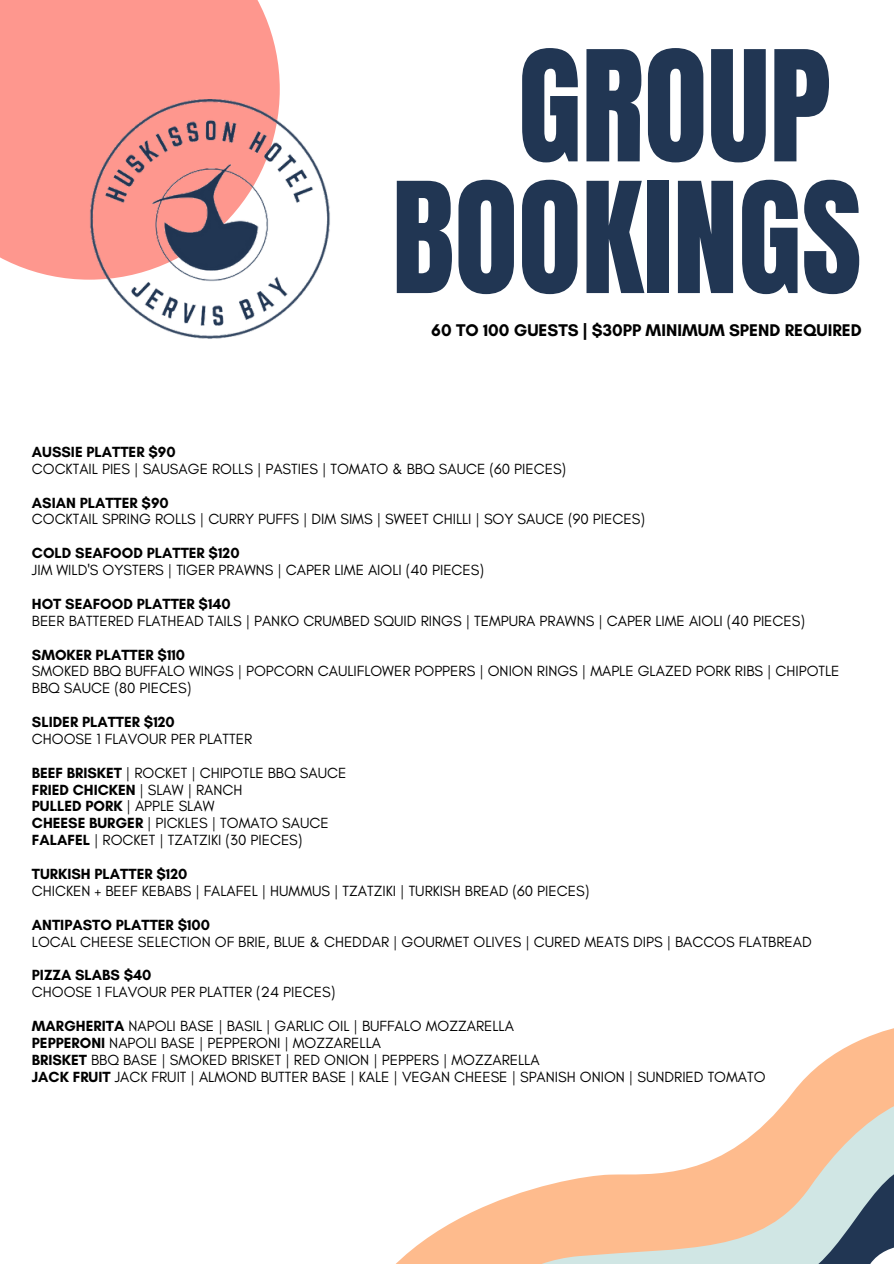
<style>
.page{position:relative;width:894px;height:1264px;background:#fff}
.page>*{position:absolute;margin:0;border:0;box-sizing:border-box;transform-origin:0 0}
.t1{font:130.65px "Anton";color:#213653}
.t2{font:700 17.25px "Glacial Indifference";color:#000}
.t3{font:15px/16.8px "Glacial Indifference";color:#000}
.t4{font:700 15px "Glacial Indifference";color:#000}
.s1{font-weight:700}
.s2{font-weight:400}
</style>
<div class="page">
<div style="left:0;top:0;width:280px;height:280px;background:#fe978e"></div>
<svg style="left:397px;top:1028px;width:496px;height:235px"></svg>
<svg style="left:591px;top:1142px;width:302px;height:121px;background:#ddc4af"></svg>
<img style="left:89px;top:99px;width:241px;height:240px">
<p class="t1" style="left:518px;top:13px;width:314px">GROUP</p>
<p class="t1" style="left:391px;top:144px;width:471px">BOOKINGS</p>
<p class="t2" style="left:431px;top:319px;width:432px">60 TO 100 GUESTS | $30PP MINIMUM SPEND REQUIRED</p>
<p class="t4" style="left:32px;top:442px;width:145px">AUSSIE PLATTER $90</p>
<p class="t3" style="left:32px;top:460px;width:535px">COCKTAIL PIES | SAUSAGE ROLLS | PASTIES | TOMATO &amp; BBQ SAUCE (60 PIECES)</p>
<p class="t4" style="left:32px;top:493px;width:138px">ASIAN PLATTER $90</p>
<p class="t3" style="left:32px;top:511px;width:614px">COCKTAIL SPRING ROLLS | CURRY PUFFS | DIM SIMS | SWEET CHILLI | SOY SAUCE (90 PIECES)</p>
<p class="t4" style="left:32px;top:544px;width:209px">COLD SEAFOOD PLATTER $120</p>
<p class="t3" style="left:32px;top:561px;width:453px">JIM WILD'S OYSTERS | TIGER PRAWNS | CAPER LIME AIOLI (40 PIECES)</p>
<p class="t4" style="left:32px;top:594px;width:200px">HOT SEAFOOD PLATTER $140</p>
<p class="t3" style="left:32px;top:612px;width:774px">BEER BATTERED FLATHEAD TAILS | PANKO CRUMBED SQUID RINGS | TEMPURA PRAWNS | CAPER LIME AIOLI (40 PIECES)</p>
<p class="t4" style="left:32px;top:645px;width:155px">SMOKER PLATTER $110</p>
<p class="t3" style="left:32px;top:662px;width:809px">SMOKED BBQ BUFFALO WINGS | POPCORN CAULIFLOWER POPPERS | ONION RINGS | MAPLE GLAZED PORK RIBS | CHIPOTLE<br>BBQ SAUCE (80 PIECES)</p>
<p class="t4" style="left:32px;top:712px;width:144px">SLIDER PLATTER $120</p>
<p class="t3" style="left:32px;top:730px;width:222px">CHOOSE 1 FLAVOUR PER PLATTER</p>
<p class="t3" style="left:32px;top:764px;width:316px"><span class="s1">BEEF BRISKET</span> | ROCKET | CHIPOTLE BBQ SAUCE</p>
<p class="t4" style="left:32px;top:780px;width:212px">FRIED CHICKEN <span class="s2">| SLAW | RANCH</span></p>
<p class="t4" style="left:32px;top:797px;width:184px">PULLED PORK <span class="s2">| APPLE SLAW</span></p>
<p class="t3" style="left:32px;top:814px;width:298px"><span class="s1">CHEESE BURGER</span> | PICKLES | TOMATO SAUCE</p>
<p class="t3" style="left:32px;top:831px;width:272px"><span class="s1">FALAFEL</span> | ROCKET | TZATZIKI (30 PIECES)</p>
<p class="t4" style="left:32px;top:864px;width:157px">TURKISH PLATTER $120</p>
<p class="t3" style="left:32px;top:882px;width:558px">CHICKEN + BEEF KEBABS | FALAFEL | HUMMUS | TZATZIKI | TURKISH BREAD (60 PIECES)</p>
<p class="t4" style="left:32px;top:915px;width:180px">ANTIPASTO PLATTER $100</p>
<p class="t3" style="left:32px;top:932px;width:781px">LOCAL CHEESE SELECTION OF BRIE, BLUE &amp; CHEDDAR | GOURMET OLIVES | CURED MEATS DIPS | BACCOS FLATBREAD</p>
<p class="t4" style="left:32px;top:966px;width:121px">PIZZA SLABS $40</p>
<p class="t3" style="left:32px;top:983px;width:305px">CHOOSE 1 FLAVOUR PER PLATTER (24 PIECES)</p>
<p class="t3" style="left:32px;top:1017px;width:483px"><span class="s1">MARGHERITA</span> NAPOLI BASE | BASIL | GARLIC OIL | BUFFALO MOZZARELLA</p>
<p class="t3" style="left:32px;top:1034px;width:350px"><span class="s1">PEPPERONI</span> NAPOLI BASE | PEPPERONI | MOZZARELLA</p>
<p class="t3" style="left:32px;top:1051px;width:509px"><span class="s1">BRISKET</span> BBQ BASE | SMOKED BRISKET | RED ONION | PEPPERS | MOZZARELLA</p>
<p class="t3" style="left:32px;top:1067px;width:735px"><span class="s1">JACK FRUIT</span> JACK FRUIT | ALMOND BUTTER BASE | KALE | VEGAN CHEESE | SPANISH ONION | SUNDRIED TOMATO</p>
</div>
